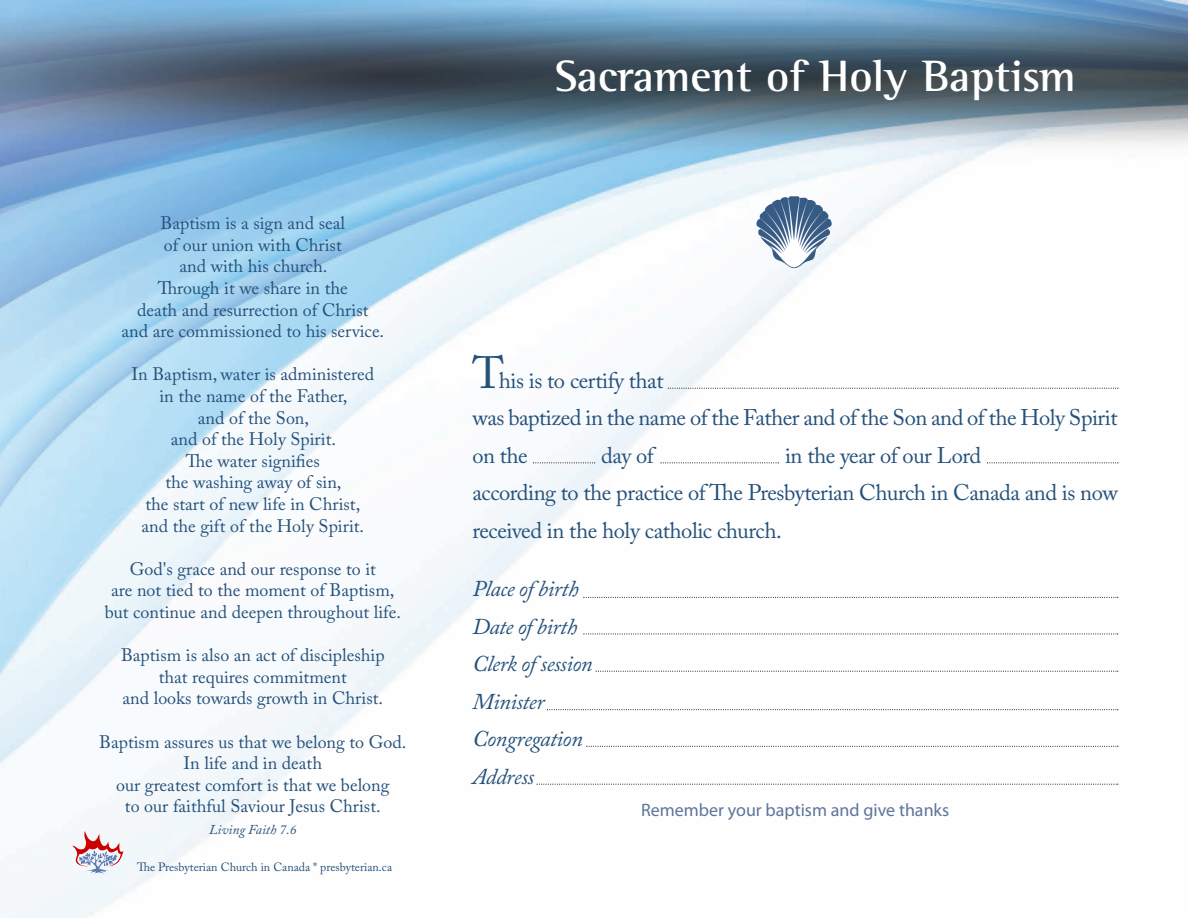
<style>
.page{position:relative;width:1188px;height:918px;background:#fff}
.page>*{position:absolute;margin:0;border:0;box-sizing:border-box;transform-origin:0 0}
.t1{font:700 45px "Rotis Semi Serif";color:#fff}
.t2{font:45px "Adobe Caslon Pro";color:#25517b}
.t3{font:22.5px/37.5px "Adobe Caslon Pro";letter-spacing:-.02em;color:#25517b}
.t4{font:italic 22.5px/37.5px "Adobe Caslon Pro";letter-spacing:-.02em;color:#25517b}
.t5{font:18px/21.6px "Adobe Caslon Pro";color:#25517b;text-align:center}
.t6{font:18px "Myriad Pro";color:#5d759a}
.t7{font:italic 13.5px "Adobe Caslon Pro";color:#25517b}
.t8{font:12px "Adobe Caslon Pro";color:#25517b}
</style>
<div class="page">
<img style="left:0;top:1px;width:1188px;height:917px">
<img style="left:756px;top:196px;width:77px;height:72px">
<svg style="left:668px;top:388px;width:450px;height:1px"></svg>
<svg style="left:533px;top:462px;width:62px;height:1px"></svg>
<svg style="left:660px;top:462px;width:119px;height:1px"></svg>
<svg style="left:987px;top:462px;width:131px;height:1px"></svg>
<svg style="left:583px;top:597px;width:535px;height:1px"></svg>
<svg style="left:583px;top:633px;width:535px;height:2px"></svg>
<svg style="left:596px;top:671px;width:522px;height:1px"></svg>
<svg style="left:547px;top:709px;width:571px;height:1px"></svg>
<svg style="left:586px;top:746px;width:532px;height:1px"></svg>
<svg style="left:536px;top:784px;width:582px;height:1px"></svg>
<svg style="left:72px;top:831px;width:51px;height:43px"></svg>
<p class="t5" style="left:122px;top:215px;width:264px">Baptism is a sign and seal<br>of our union with Christ<br>and with his church.<br>Through it we share in the<br>death and resurrection of Christ<br>and are commissioned to his service.</p>
<p class="t5" style="left:132px;top:366px;width:244px">In Baptism, water is administered in the name of the Father,<br>and of the Son,<br>and of the Holy Spirit.<br>The water signifies<br>the washing away of sin,<br>the start of new life in Christ, and the gift of the Holy Spirit.</p>
<p class="t5" style="left:105px;top:560px;width:298px">God's grace and our response to it<br>are not tied to the moment of Baptism, but continue and deepen throughout life.</p>
<p class="t5" style="left:121px;top:647px;width:265px">Baptism is also an act of discipleship that requires commitment<br>and looks towards growth in Christ.</p>
<p class="t5" style="left:99px;top:733px;width:309px">Baptism assures us that we belong to God.<br>In life and in death<br>our greatest comfort is that we belong<br>to our faithful Saviour Jesus Christ.</p>
<p class="t7" style="left:209px;top:825px;width:89px">Living Faith 7.6</p>
<p class="t8" style="left:137px;top:863px;width:257px">The Presbyterian Church in Canada * presbyterian.ca</p>
<h1 class="t1" style="left:555px;top:61px;width:523px">Sacrament of Holy Baptism</h1>
<h1 class="t2" style="left:472px;top:356px;width:33px">T</h1>
<p class="t3" style="left:473px;top:364px;width:647px;text-indent:26px">his is to certify that<br>was baptized in the name of the Father and of the Son and of the Holy Spirit on the</p>
<p class="t3" style="left:473px;top:439px;width:647px;text-indent:313px">in the year of our Lord<br>according to the practice of The Presbyterian Church in Canada and is now received in the holy catholic church.</p>
<p class="t4" style="left:473px;top:573px;width:122px">Place of birth<br>Date of birth<br>Clerk of session<br>Minister<br>Congregation<br>Address</p>
<p class="t3" style="left:601px;top:439px;width:54px">day of</p>
<p class="t6" style="left:641px;top:803px;width:310px">Remember your baptism and give thanks</p>
</div>
